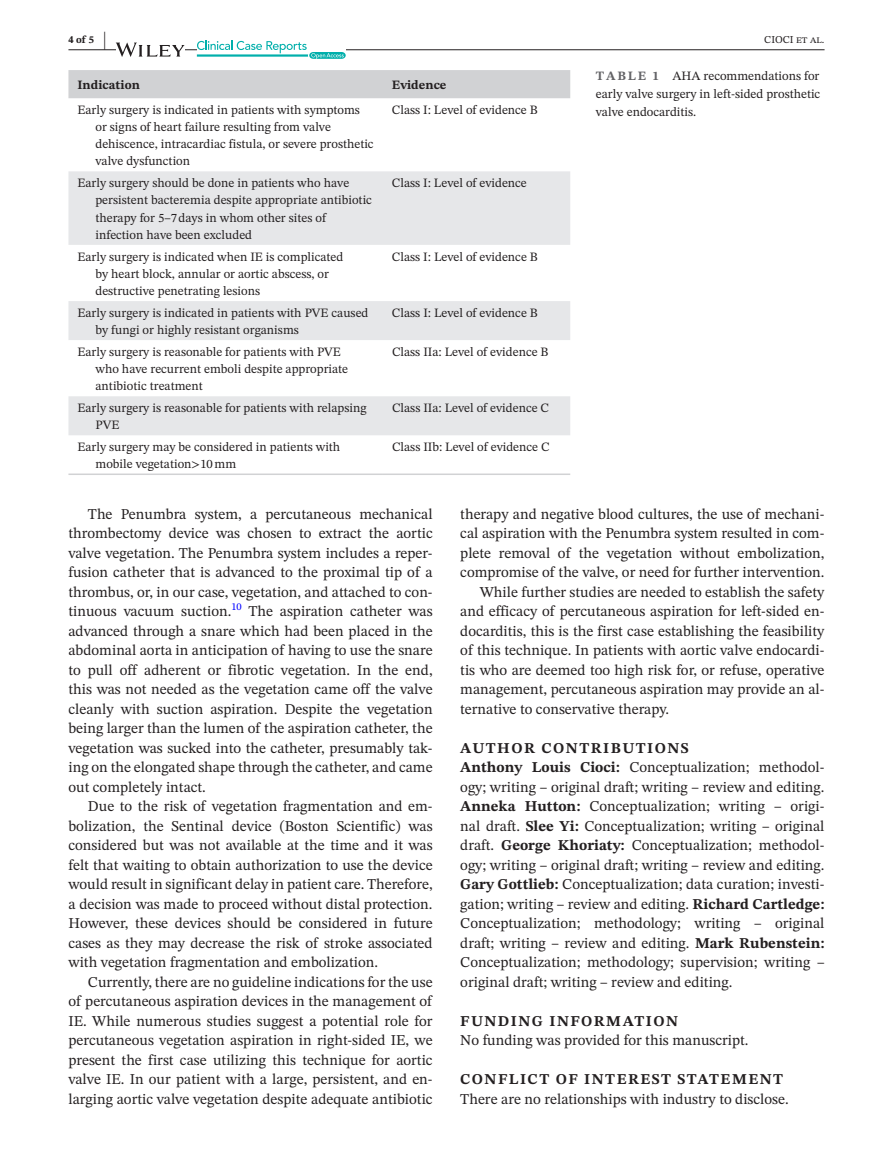
<style>
.page{position:relative;width:893px;height:1174px;background:#fff}
.page>*{position:absolute;margin:0;border:0;box-sizing:border-box;transform-origin:0 0}
.t1{font:15px/19.5px "STIX Two Text";color:#231f20;text-align:justify}
.t2{font:700 15px "STIX Two Text";letter-spacing:.1em;color:#231f20}
.t3{font:12.75px/17.2px "STIX Two Text";color:#231f20}
.t4{font:700 12.75px "STIX Two Text";color:#231f20}
.t5{font:10.5px "STIX Two Text";color:#231f20}
.t6{font:700 10.5px "STIX Two Text";color:#231f20}
.t7{font:10.5px "STIX Two Text";color:#00f}
.s1{font-size:21px}
.s2{font-family:"STIX"}
.s3{font-weight:700;color:#636366}
.s4{font-weight:700}
</style>
<div class="page">
<hr style="left:68px;top:49px;width:756px;height:1px;background:#231f20">
<svg style="left:116px;top:43px;width:69px;height:14px"></svg>
<svg style="left:197px;top:41px;width:149px;height:18px"></svg>
<div style="left:68px;top:70px;width:502px;height:28px;background:#d1d2d4"></div>
<svg style="left:68px;top:171px;width:502px;height:264px;fill:#e6e7e9"></svg>
<hr style="left:68px;top:473px;width:315px;height:2px;background:#d1d2d4">
<hr style="left:383px;top:473px;width:187px;height:2px;background:#d1d2d4">
<p class="t6" style="left:68px;top:32px;width:39px">4 of 5 <span class="s1">|</span></p>
<p class="t5" style="left:764px;top:32px;width:62px">CIOCI et al.</p>
<p class="t4" style="left:77px;top:76px;width:64px">Indication</p>
<p class="t4" style="left:392px;top:76px;width:56px">Evidence</p>
<p class="t3" style="left:95px;top:101px;width:280px;text-indent:-18px">Early surgery is indicated in patients with symptoms or signs of heart failure resulting from valve dehiscence, intracardiac fistula, or severe prosthetic valve dysfunction</p>
<p class="t3" style="left:392px;top:101px;width:147px">Class I: Level of evidence B</p>
<p class="t3" style="left:95px;top:174px;width:278px;text-indent:-18px">Early surgery should be done in patients who have persistent bacteremia despite appropriate antibiotic therapy for 5–7days in whom other sites of infection have been excluded</p>
<p class="t3" style="left:392px;top:174px;width:136px">Class I: Level of evidence</p>
<p class="t3" style="left:95px;top:248px;width:249px;text-indent:-18px">Early surgery is indicated when IE is complicated by heart block, annular or aortic abscess, or destructive penetrating lesions</p>
<p class="t3" style="left:392px;top:248px;width:147px">Class I: Level of evidence B</p>
<p class="t3" style="left:95px;top:304px;width:274px;text-indent:-18px">Early surgery is indicated in patients with PVE caused by fungi or highly resistant organisms</p>
<p class="t3" style="left:392px;top:304px;width:147px">Class I: Level of evidence B</p>
<p class="t3" style="left:96px;top:343px;width:254px;text-indent:-18px">Early surgery is reasonable for patients with PVE who have recurrent emboli despite appropriate antibiotic treatment</p>
<p class="t3" style="left:392px;top:343px;width:158px">Class IIa: Level of evidence B</p>
<p class="t3" style="left:96px;top:399px;width:273px;text-indent:-18px">Early surgery is reasonable for patients with relapsing<br>PVE</p>
<p class="t3" style="left:392px;top:399px;width:159px">Class IIa: Level of evidence C</p>
<p class="t3" style="left:96px;top:438px;width:246px;text-indent:-18px">Early surgery may be considered in patients with mobile vegetation<span class="s2">&gt;</span>10mm</p>
<p class="t3" style="left:392px;top:438px;width:159px">Class IIb: Level of evidence C</p>
<p class="t3" style="left:596px;top:66px;width:226px;line-height:18px;text-align:justify"><span class="s3">TABLE 1</span> AHA recommendations for early valve surgery in left-sided prosthetic valve endocarditis.</p>
<p class="t1" style="left:68px;top:504px;width:366px;text-indent:20px">The Penumbra system, a percutaneous mechanical thrombectomy device was chosen to extract the aortic valve vegetation. The Penumbra system includes a reper&shy;fusion catheter that is advanced to the proximal tip of a thrombus, or, in our case, vegetation, and attached to con&shy;tinuous vacuum suction.</p>
<p class="t7" style="left:231px;top:598px;width:12px">10</p>
<p class="t1" style="left:68px;top:601px;width:366px;text-indent:180px">The aspiration catheter was advanced through a snare which had been placed in the abdominal aorta in anticipation of having to use the snare to pull off adherent or fibrotic vegetation. In the end, this was not needed as the vegetation came off the valve cleanly with suction aspiration. Despite the vegetation being larger than the lumen of the aspiration catheter, the vegetation was sucked into the catheter, presumably tak&shy;ing on the elongated shape through the catheter, and came out completely intact.</p>
<p class="t1" style="left:68px;top:796px;width:366px;text-indent:20px">Due to the risk of vegetation fragmentation and em&shy;bolization, the Sentinal device (Boston Scientific) was considered but was not available at the time and it was felt that waiting to obtain authorization to use the device would result in significant delay in patient care. Therefore, a decision was made to proceed without distal protection.<br>However, these devices should be considered in future cases as they may decrease the risk of stroke associated with vegetation fragmentation and embolization.</p>
<p class="t1" style="left:68px;top:972px;width:366px;text-indent:20px">Currently, there are no guideline indications for the use of percutaneous aspiration devices in the management of IE. While numerous studies suggest a potential role for percutaneous vegetation aspiration in right-sided IE, we present the first case utilizing this technique for aortic valve IE. In our patient with a large, persistent, and en&shy;larging aortic valve vegetation despite adequate antibiotic</p>
<p class="t1" style="left:460px;top:504px;width:366px">therapy and negative blood cultures, the use of mechani-</p>
<p class="t1" style="left:460px;top:523px;width:366px">cal aspiration with the Penumbra system resulted in com-</p>
<p class="t1" style="left:460px;top:543px;width:366px">plete removal of the vegetation without embolization,</p>
<p class="t1" style="left:460px;top:562px;width:366px">compromise of the valve, or need for further intervention.</p>
<p class="t1" style="left:480px;top:582px;width:346px">While further studies are needed to establish the safety</p>
<p class="t1" style="left:460px;top:601px;width:366px">and efficacy of percutaneous aspiration for left-sided en-</p>
<p class="t1" style="left:460px;top:621px;width:366px">docarditis, this is the first case establishing the feasibility</p>
<p class="t1" style="left:460px;top:640px;width:366px">of this technique. In patients with aortic valve endocardi-</p>
<p class="t1" style="left:460px;top:660px;width:366px">tis who are deemed too high risk for, or refuse, operative</p>
<p class="t1" style="left:460px;top:679px;width:366px">management, percutaneous aspiration may provide an al-</p>
<p class="t1" style="left:460px;top:699px;width:210px">ternative to conservative therapy.</p>
<p class="t1" style="left:460px;top:738px;width:366px;text-align:left"><span class="s4">AUTHOR CONTRIBUTIONS<br>Anthony Louis Cioci:</span> Conceptualization; methodol&shy;ogy; writing – original draft; writing – review and editing.<br><span class="s4">Anneka Hutton:</span> Conceptualization; writing – origi&shy;nal draft. <span class="s4">Slee Yi:</span> Conceptualization; writing – original draft. <span class="s4">George Khoriaty:</span> Conceptualization; methodol&shy;ogy; writing – original draft; writing – review and editing.<br><span class="s4">Gary Gottlieb:</span> Conceptualization; data curation; investi&shy;gation; writing – review and editing. <span class="s4">Richard Cartledge:<br></span>Conceptualization; methodology; writing – original draft; writing – review and editing. <span class="s4">Mark Rubenstein:<br></span>Conceptualization; methodology; supervision; writing – original draft; writing – review and editing.</p>
<p class="t2" style="left:460px;top:1010px;width:219px">FUNDING INFORMATION</p>
<p class="t1" style="left:460px;top:1030px;width:290px">No funding was provided for this manuscript.</p>
<p class="t2" style="left:460px;top:1068px;width:324px">CONFLICT OF INTEREST STATEMENT</p>
<p class="t1" style="left:460px;top:1089px;width:330px">There are no relationships with industry to disclose.</p>
</div>
